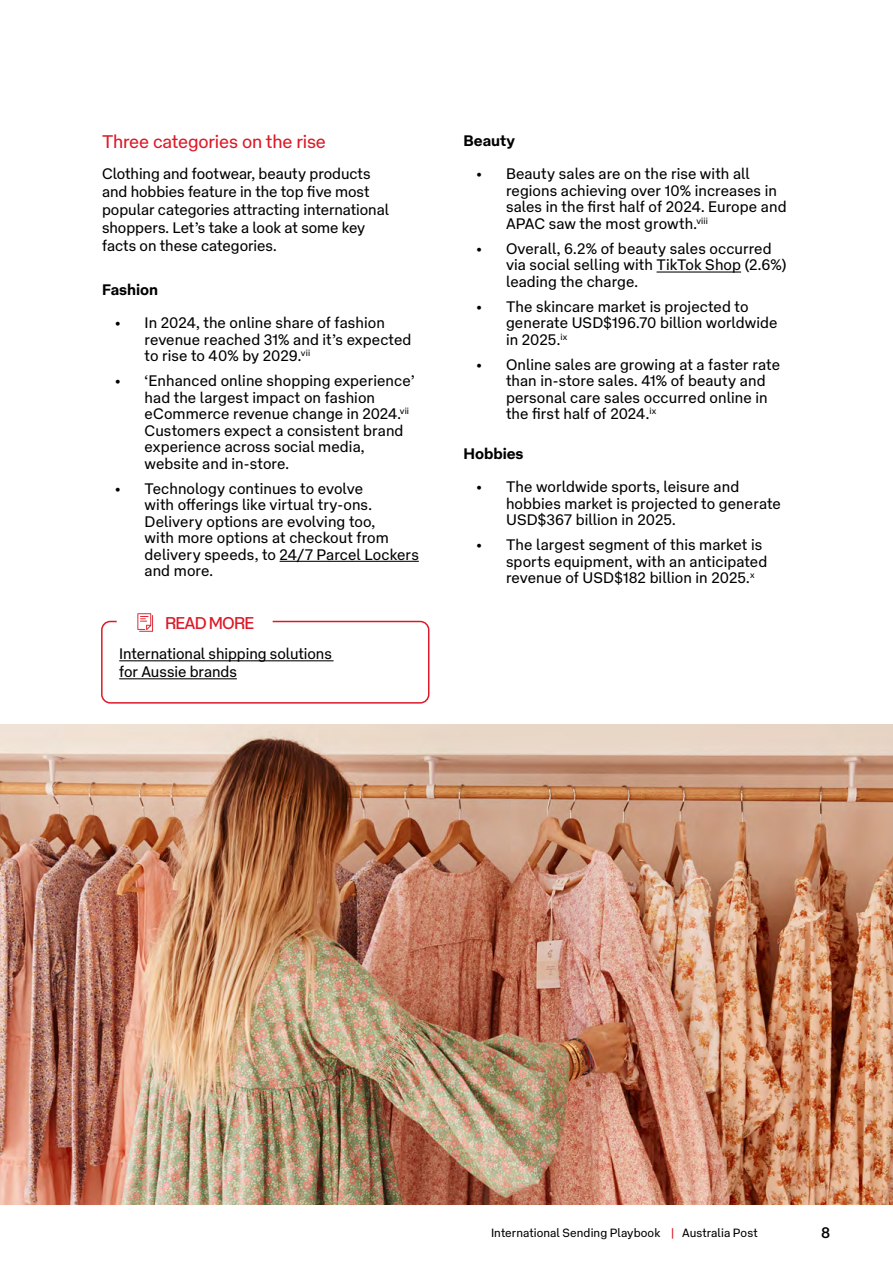
<style>
.page{position:relative;width:893px;height:1263px;background:#fff}
.page>*{position:absolute;margin:0;border:0;box-sizing:border-box;transform-origin:0 0}
.t1{font:18px "AP Type Pro Text";letter-spacing:-.01em;color:#dc1928}
.t2{font:16.8px "AP Type Pro Display";letter-spacing:-.01em;color:#dc1928}
.t3{font:15px/16.5px "AP Type Pro Text";letter-spacing:.005em;color:#000}
.t4{font:700 15px "AP Type Pro Text";letter-spacing:-.005em;color:#000}
.t5{font:500 15px "AP Type Pro Text";color:#000}
.t6{font:11.7px "AP Type Pro Text";letter-spacing:.005em;color:#000}
.s1{color:#dc1928}
</style>
<div class="page">
<hr style="left:280px;top:561px;width:139px;height:1px;background:#000">
<hr style="left:656px;top:271px;width:85px;height:2px;background:#000">
<img style="left:0;top:725px;width:893px;height:480px">
<div style="left:101px;top:621px;width:328px;height:83px;border:2px solid #dc1928;border-radius:9px"></div>
<hr style="left:119px;top:660px;width:215px;height:1px;background:#000">
<hr style="left:119px;top:678px;width:118px;height:1px;background:#000">
<div style="left:117px;top:593px;width:156px;height:55px;background:#fff;border-radius:24px"></div>
<svg style="left:137px;top:613px;width:16px;height:19px"></svg>
<p class="t1" style="left:102px;top:127px;width:225px">Three categories on the rise</p>
<p class="t3" style="left:102px;top:163px;width:289px;line-height:18px">Clothing and footwear, beauty products and hobbies feature in the top five most popular categories attracting international shoppers. Let’s take a look at some key facts on these categories.</p>
<p class="t4" style="left:102px;top:277px;width:58px">Fashion</p>
<p class="t3" style="left:145px;top:313px;width:268px;text-indent:-30px">• In 2024, the online share of fashion revenue reached 31% and it’s expected to rise to 40% by 2029.<sup>vii</sup></p>
<p class="t3" style="left:145px;top:371px;width:271px;text-indent:-30px">• ‘Enhanced online shopping experience’ had the largest impact on fashion eCommerce revenue change in 2024.<sup>vii </sup>Customers expect a consistent brand experience across social media, website and in-store.</p>
<p class="t3" style="left:145px;top:479px;width:276px;text-indent:-30px">• Technology continues to evolve<br>with offerings like virtual try-ons.<br>Delivery options are evolving too,<br>with more options at checkout from delivery speeds, to 24/7 Parcel Lockers and more.</p>
<p class="t2" style="left:165px;top:609px;width:90px">READ MORE</p>
<p class="t3" style="left:119px;top:643px;width:214px;line-height:18px">International shipping solutions for Aussie brands</p>
<p class="t4" style="left:463px;top:128px;width:53px">Beauty</p>
<p class="t3" style="left:506px;top:164px;width:282px;text-indent:-30px">• Beauty sales are on the rise with all regions achieving over 10% increases in sales in the first half of 2024. Europe and APAC saw the most growth.<sup>viii</sup></p>
<p class="t3" style="left:506px;top:239px;width:282px;text-indent:-30px">• Overall, 6.2% of beauty sales occurred via social selling with TikTok Shop (2.6%) leading the charge.</p>
<p class="t3" style="left:506px;top:297px;width:273px;text-indent:-30px">• The skincare market is projected to generate USD$196.70 billion worldwide in 2025.<sup>ix</sup></p>
<p class="t3" style="left:506px;top:355px;width:276px;text-indent:-30px">• Online sales are growing at a faster rate than in-store sales. 41% of beauty and personal care sales occurred online in the first half of 2024.<sup>ix</sup></p>
<p class="t4" style="left:463px;top:441px;width:62px">Hobbies</p>
<p class="t3" style="left:506px;top:477px;width:276px;text-indent:-30px">• The worldwide sports, leisure and hobbies market is projected to generate<br>USD$367 billion in 2025.</p>
<p class="t3" style="left:506px;top:535px;width:263px;text-indent:-30px">• The largest segment of this market is sports equipment, with an anticipated revenue of USD$182 billion in 2025.<sup>x</sup></p>
<p class="t6" style="left:491px;top:1223px;width:268px">International Sending Playbook <span class="s1">|</span> Australia Post</p>
<p class="t5" style="left:821px;top:1220px;width:11px">8</p>
</div>
